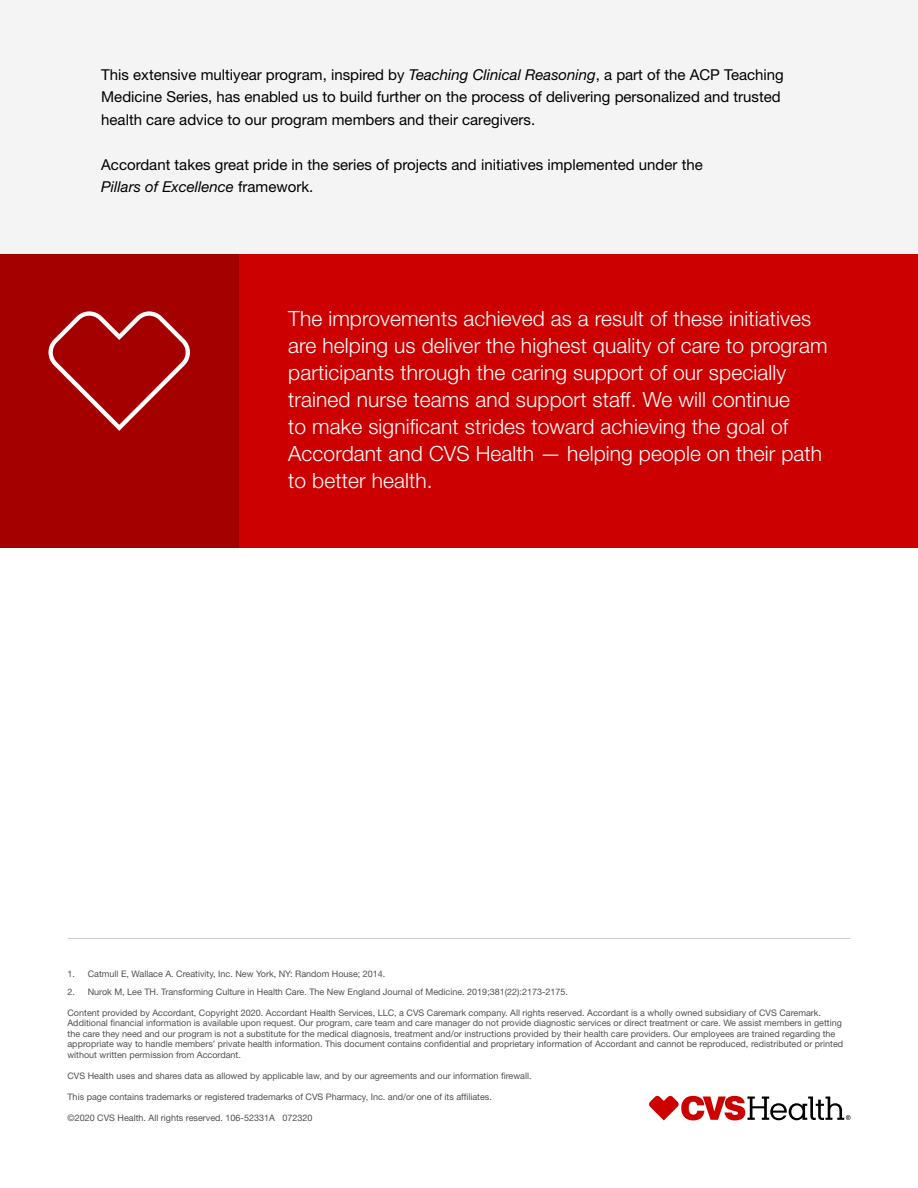
<style>
.page{position:relative;width:918px;height:1188px;background:#fff}
.page>*{position:absolute;margin:0;border:0;box-sizing:border-box;transform-origin:0 0}
.t1{font:300 21px/27px "Helvetica Neue LT Std";letter-spacing:.005em;color:#fff}
.t2{font:15px/22.5px "Helvetica Neue LT Std";color:#000}
.t3{font:9px/10.5px "Helvetica Neue LT Std";color:#505050}
.s1{font-style:italic}
</style>
<div class="page">
<div style="left:0;top:0;width:918px;height:257px;background:#f4f4f4"></div>
<hr style="left:68px;top:938px;width:783px;height:1px;background:#ccc">
<div style="left:0;top:254px;width:918px;height:294px;background:#c00"></div>
<div style="left:0;top:254px;width:238px;height:294px;background:#a50000"></div>
<svg style="left:48px;top:311px;width:142px;height:120px"></svg>
<svg style="left:649px;top:1096px;width:201px;height:24px"></svg>
<p class="t2" style="left:101px;top:63px;width:684px">This extensive multiyear program, inspired by <span class="s1">Teaching Clinical Reasoning</span>, a part of the ACP Teaching<br>Medicine Series, has enabled us to build further on the process of delivering personalized and trusted health care advice to our program members and their caregivers.</p>
<h2 class="t2" style="left:101px;top:153px;width:603px">Accordant takes great pride in the series of projects and initiatives implemented under the<br><span class="s1">Pillars of Excellence</span> framework.</h2>
<p class="t1" style="left:288px;top:305px;width:541px">The improvements achieved as a result of these initiatives are helping us deliver the highest quality of care to program participants through the caring support of our specially trained nurse teams and support staff. We will continue<br>to make significant strides toward achieving the goal of Accordant and CVS Health — helping people on their path to better health.</p>
<p class="t3" style="left:68px;top:969px;width:319px">1. Catmull E, Wallace A. Creativity, Inc. New York, NY: Random House; 2014.</p>
<p class="t3" style="left:68px;top:986px;width:502px">2. Nurok M, Lee TH. Transforming Culture in Health Care. The New England Journal of Medicine. 2019;381(22):2173-2175.</p>
<p class="t3" style="left:68px;top:1007px;width:777px">Content provided by Accordant, Copyright 2020. Accordant Health Services, LLC, a CVS Caremark company. All rights reserved. Accordant is a wholly owned subsidiary of CVS Caremark.<br>Additional financial information is available upon request. Our program, care team and care manager do not provide diagnostic services or direct treatment or care. We assist members in getting the care they need and our program is not a substitute for the medical diagnosis, treatment and/or instructions provided by their health care providers. Our employees are trained regarding the appropriate way to handle members’ private health information. This document contains confidential and proprietary information of Accordant and cannot be reproduced, redistributed or printed without written permission from Accordant.</p>
<p class="t3" style="left:68px;top:1070px;width:466px">CVS Health uses and shares data as allowed by applicable law, and by our agreements and our information firewall.</p>
<p class="t3" style="left:68px;top:1091px;width:426px">This page contains trademarks or registered trademarks of CVS Pharmacy, Inc. and/or one of its affiliates.</p>
<p class="t3" style="left:68px;top:1112px;width:246px">©2020 CVS Health. All rights reserved. 106-52331A 072320</p>
</div>
